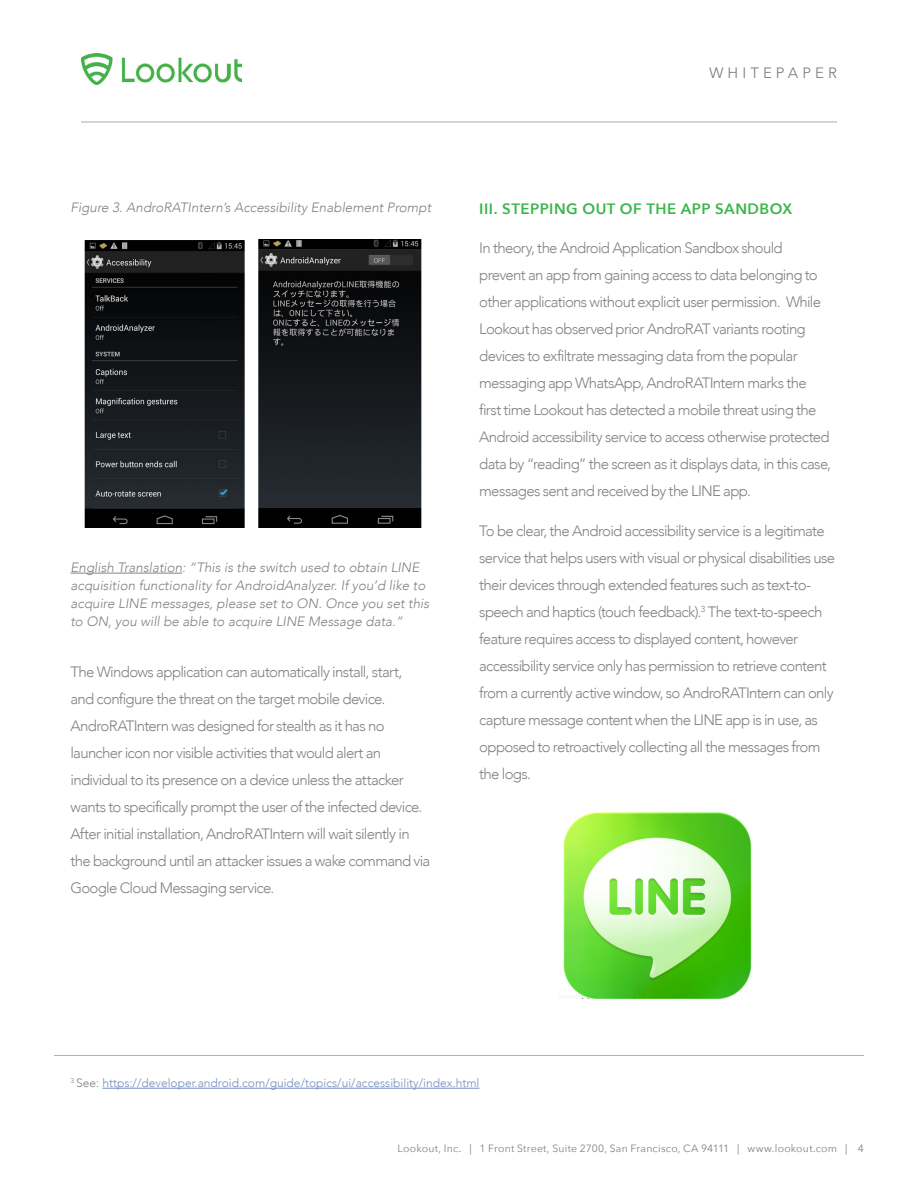
<style>
.page{position:relative;width:918px;height:1188px;background:#fff}
.page>*{position:absolute;margin:0;border:0;box-sizing:border-box;transform-origin:0 0}
.Bullets{font:300 15px/27px "Avenir";letter-spacing:-.045em;color:#808285}
.Bullets-2{font:600 15px "Avenir Next";letter-spacing:.035em;color:#3ab54a}
.t1{font:15px "Avenir Next";letter-spacing:.27em;color:#808285}
.t2{font:italic 300 13.5px/18px "Avenir";color:#808285}
.t3{font:300 12px "Avenir";color:#738cbd}
.t4{font:10.5px "Avenir Next";letter-spacing:.02em;color:#808285}
.s1{color:#808285}
</style>
<div class="page">
<img style="left:81px;top:54px;width:161px;height:30px">
<hr style="left:81px;top:122px;width:756px;height:1px;background:#737373">
<hr style="left:70px;top:573px;width:112px;height:1px;background:#808285">
<hr style="left:54px;top:1055px;width:810px;height:1px;background:#231f20">
<hr style="left:102px;top:1088px;width:378px;height:1px;background:#738cbd">
<img style="left:84px;top:240px;width:161px;height:287px">
<img style="left:258px;top:239px;width:164px;height:288px">
<img style="left:563px;top:812px;width:189px;height:187px">
<p class="t1" style="left:709px;top:60px;width:129px">WHITEPAPER</p>
<p class="t2" style="left:70px;top:198px;width:362px">Figure 3. AndroRATIntern’s Accessibility Enablement Prompt</p>
<p class="t2" style="left:70px;top:558px;width:360px">English Translation: “This is the switch used to obtain LINE acquisition functionality for AndroidAnalyzer. If you’d like to acquire LINE messages, please set to ON. Once you set this to ON, you will be able to acquire LINE Message data.”</p>
<p class="Bullets" style="left:70px;top:659px;width:361px">The Windows application can automatically install, start,<br>and configure the threat on the target mobile device.<br>AndroRATIntern was designed for stealth as it has no launcher icon nor visible activities that would alert an individual to its presence on a device unless the attacker wants to specifically prompt the user of the infected device.<br>After initial installation, AndroRATIntern will wait silently in the background until an attacker issues a wake command via Google Cloud Messaging service.</p>
<p class="Bullets-2" style="left:479px;top:196px;width:315px">III. STEPPING OUT OF THE APP SANDBOX</p>
<p class="Bullets" style="left:479px;top:235px;width:353px">In theory, the Android Application Sandbox should prevent an app from gaining access to data belonging to other applications without explicit user permission. While Lookout has observed prior AndroRAT variants rooting devices to exfiltrate messaging data from the popular messaging app WhatsApp, AndroRATIntern marks the first time Lookout has detected a mobile threat using the Android accessibility service to access otherwise protected data by “reading” the screen as it displays data, in this case, messages sent and received by the LINE app.</p>
<p class="Bullets" style="left:479px;top:517px;width:358px">To be clear, the Android accessibility service is a legitimate service that helps users with visual or physical disabilities use their devices through extended features such as text-to&shy;speech and haptics (touch feedback).<sup>3</sup> The text-to-speech feature requires access to displayed content, however accessibility service only has permission to retrieve content from a currently active window, so AndroRATIntern can only capture message content when the LINE app is in use, as opposed to retroactively collecting all the messages from the logs.</p>
<p class="t3" style="left:71px;top:1076px;width:410px"><sup>3</sup> <span class="s1">See:</span> https://developer.android.com/guide/topics/ui/accessibility/index.html</p>
<p class="t4" style="left:398px;top:1140px;width:468px">Lookout, Inc. | 1 Front Street, Suite 2700, San Francisco, CA 94111 | www.lookout.com | 4</p>
</div>
